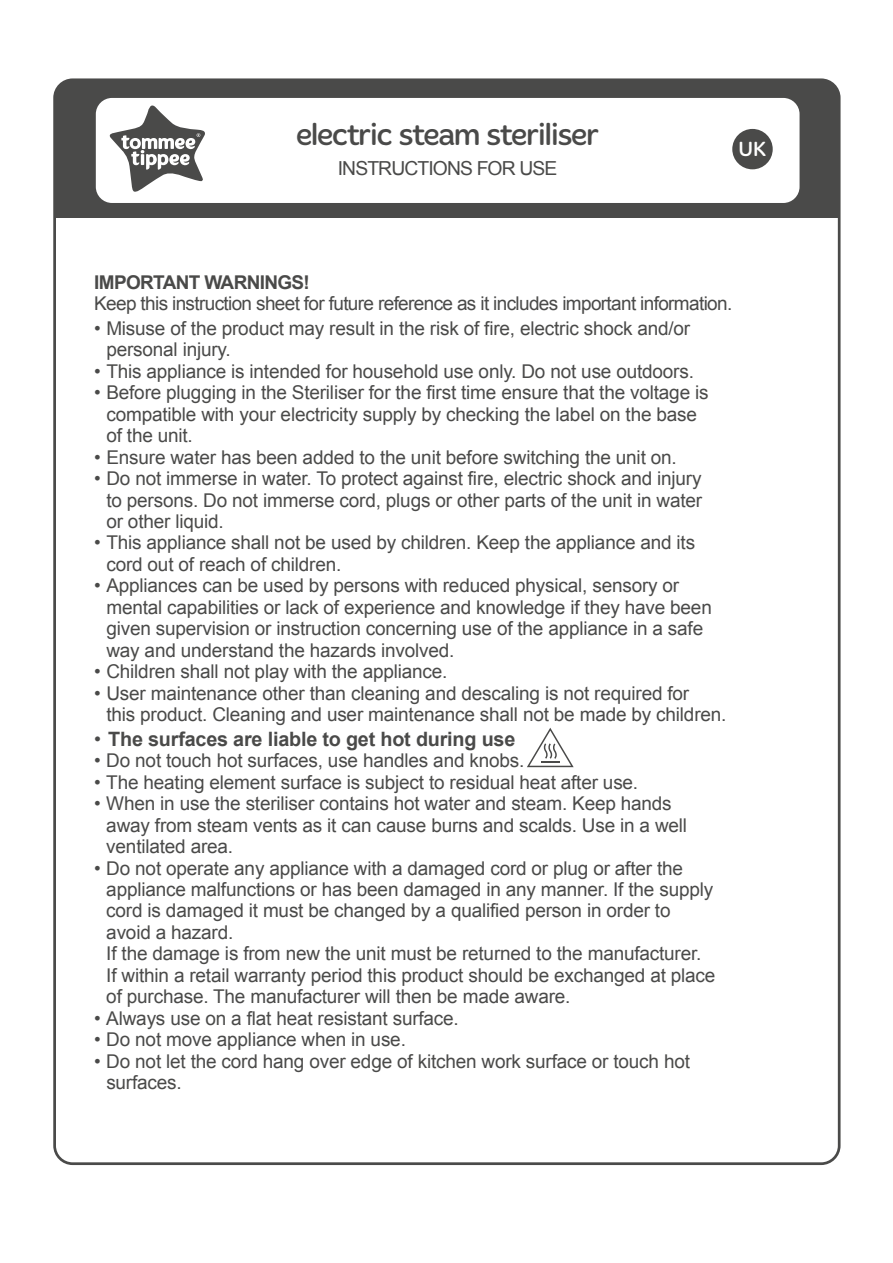
<style>
.page{position:relative;width:893px;height:1263px;background:#fff}
.page>*{position:absolute;margin:0;border:0;box-sizing:border-box;transform-origin:0 0}
.t1{font:300 31.5px "Merge Pro";letter-spacing:-.045em;color:#4a4a49}
.t2{font:300 21px "Merge Pro";color:#fff}
.t3{font:700 19.8px "Arial";letter-spacing:-.01em;color:#4a4a49}
.t4{font:19.35px "Arial";letter-spacing:-.045em;color:#4a4a49}
.t5{font:18.9px/21.5px "Arial";letter-spacing:-.01em;color:#4a4a49}
.t6{font:18.9px "Arial";letter-spacing:-.035em;color:#4a4a49}
.t7{font:700 18.9px "Arial";letter-spacing:-.035em;color:#4a4a49}
.s1{font-weight:400}
</style>
<div class="page">
<div style="left:55px;top:80px;width:783px;height:138px;background:#4a4a49"></div>
<svg style="left:527px;top:728px;width:47px;height:39px"></svg>
<div style="left:94px;top:96px;width:707px;height:109px;background:#fff;border-radius:18px"></div>
<div style="left:92px;top:94px;width:711px;height:113px;border:4px solid #4a4a49;border-radius:18px"></div>
<svg style="left:109px;top:105px;width:96px;height:87px"></svg>
<div style="left:732px;top:129px;width:41px;height:40px;background:#4a4a49;border-radius:50%"></div>
<h1 class="t1" style="left:296px;top:117px;width:304px">electric steam steriliser</h1>
<p class="t4" style="left:338px;top:155px;width:221px">INSTRUCTIONS FOR USE</p>
<p class="t2" style="left:738px;top:137px;width:29px">UK</p>
<p class="t7" style="left:94px;top:269px;width:217px">IMPORTANT WARNINGS!</p>
<p class="t6" style="left:94px;top:291px;width:640px">Keep this instruction sheet for future reference as it includes important information.</p>
<p class="t5" style="left:106px;top:318px;width:585px;text-indent:-12px">• Misuse of the product may result in the risk of fire, electric shock and/or personal injury.</p>
<p class="t5" style="left:94px;top:361px;width:601px">• This appliance is intended for household use only. Do not use outdoors.</p>
<p class="t5" style="left:106px;top:382px;width:604px;text-indent:-12px">• Before plugging in the Steriliser for the first time ensure that the voltage is compatible with your electricity supply by checking the label on the base of the unit.</p>
<p class="t5" style="left:94px;top:446px;width:584px">• Ensure water has been added to the unit before switching the unit on.</p>
<p class="t5" style="left:106px;top:468px;width:597px;text-align:justify;text-indent:-12px">• Do not immerse in water. To protect against fire, electric shock and injury to persons. Do not immerse cord, plugs or other parts of the unit in water or other liquid.</p>
<p class="t5" style="left:106px;top:532px;width:590px;text-indent:-12px">• This appliance shall not be used by children. Keep the appliance and its cord out of reach of children.</p>
<p class="t5" style="left:106px;top:575px;width:607px;text-indent:-12px">• Appliances can be used by persons with reduced physical, sensory or mental capabilities or lack of experience and knowledge if they have been given supervision or instruction concerning use of the appliance in a safe way and understand the hazards involved.</p>
<p class="t5" style="left:94px;top:661px;width:355px">• Children shall not play with the appliance.</p>
<p class="t5" style="left:106px;top:682px;width:622px;text-indent:-12px">• User maintenance other than cleaning and descaling is not required for<br>this product. Cleaning and user maintenance shall not be made by children.</p>
<p class="t3" style="left:94px;top:726px;width:423px"><span class="s1">•</span> The surfaces are liable to get hot during use</p>
<p class="t5" style="left:94px;top:750px;width:432px">• Do not touch hot surfaces, use handles and knobs.</p>
<p class="t5" style="left:94px;top:772px;width:546px">• The heating element surface is subject to residual heat after use.</p>
<p class="t5" style="left:106px;top:793px;width:582px;text-indent:-12px">• When in use the steriliser contains hot water and steam. Keep hands away from steam vents as it can cause burns and scalds. Use in a well ventilated area.</p>
<p class="t5" style="left:106px;top:857px;width:611px;text-indent:-12px">• Do not operate any appliance with a damaged cord or plug or after the appliance malfunctions or has been damaged in any manner. If the supply cord is damaged it must be changed by a qualified person in order to avoid a hazard.<br>If the damage is from new the unit must be returned to the manufacturer.<br>If within a retail warranty period this product should be exchanged at place of purchase. The manufacturer will then be made aware.</p>
<p class="t5" style="left:94px;top:1007px;width:366px">• Always use on a flat heat resistant surface.</p>
<p class="t5" style="left:94px;top:1029px;width:313px">• Do not move appliance when in use.</p>
<p class="t5" style="left:106px;top:1050px;width:585px;text-indent:-12px">• Do not let the cord hang over edge of kitchen work surface or touch hot surfaces.</p>
</div>
